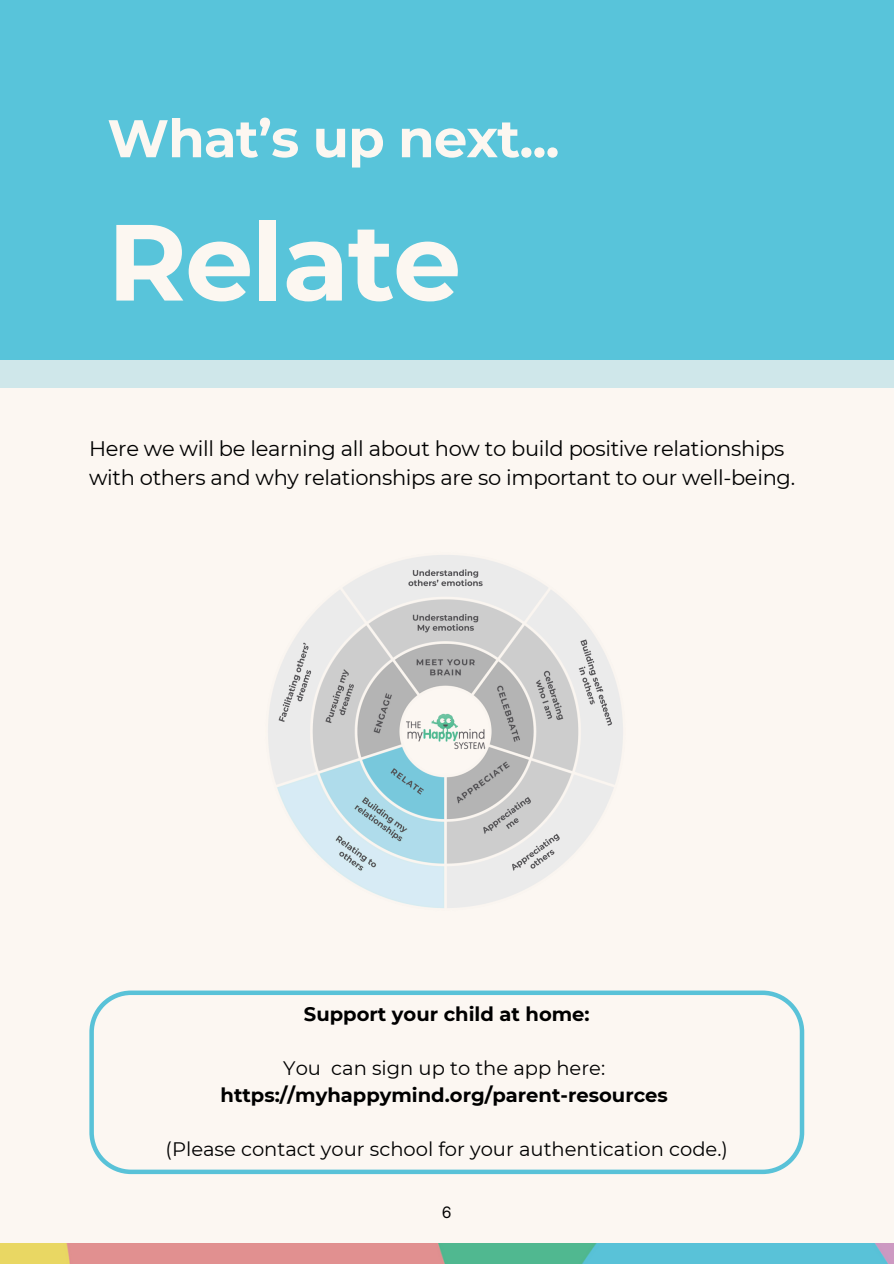
<style>
.page{position:relative;width:894px;height:1264px;background:#fff}
.page>*{position:absolute;margin:0;border:0;box-sizing:border-box;transform-origin:0 0}
.t1{font:700 108px "Montserrat";letter-spacing:-.015em;color:#fcf7f1}
.t2{font:700 52.95px "Montserrat";letter-spacing:-.015em;color:#fcf7f1}
.t3{font:21px/29.2px "Montserrat";letter-spacing:-.015em;color:#000}
.t4{font:19.5px "Montserrat";color:#000}
.t5{font:700 19.5px "Montserrat";color:#000}
.t6{font:15px "Open Sauce One";color:#000}
</style>
<div class="page">
<div style="left:0;top:0;width:893px;height:1263px;background:#fcf7f2"></div>
<img style="left:0;top:1243px;width:893px;height:20px">
<svg style="left:89px;top:990px;width:715px;height:183px"></svg>
<img style="left:268px;top:555px;width:355px;height:353px">
<div style="left:0;top:0;width:893px;height:361px;background:#58c4da"></div>
<div style="left:0;top:361px;width:893px;height:27px;background:#cfe7ea"></div>
<p class="t2" style="left:107px;top:106px;width:453px">What’s up next...</p>
<p class="t1" style="left:107px;top:196px;width:355px">Relate</p>
<p class="t3" style="left:89px;top:433px;width:707px">Here we will be learning all about how to build positive relationships with others and why relationships are so important to our well-being.</p>
<h1 class="t5" style="left:304px;top:1002px;width:287px">Support your child at home:</h1>
<p class="t4" style="left:283px;top:1056px;width:323px">You can sign up to the app here:</p>
<p class="t5" style="left:220px;top:1083px;width:449px">https://myhappymind.org/parent-resources</p>
<p class="t4" style="left:166px;top:1137px;width:563px">(Please contact your school for your authentication code.)</p>
<h3 class="t6" style="left:442px;top:1203px;width:11px">6</h3>
</div>
